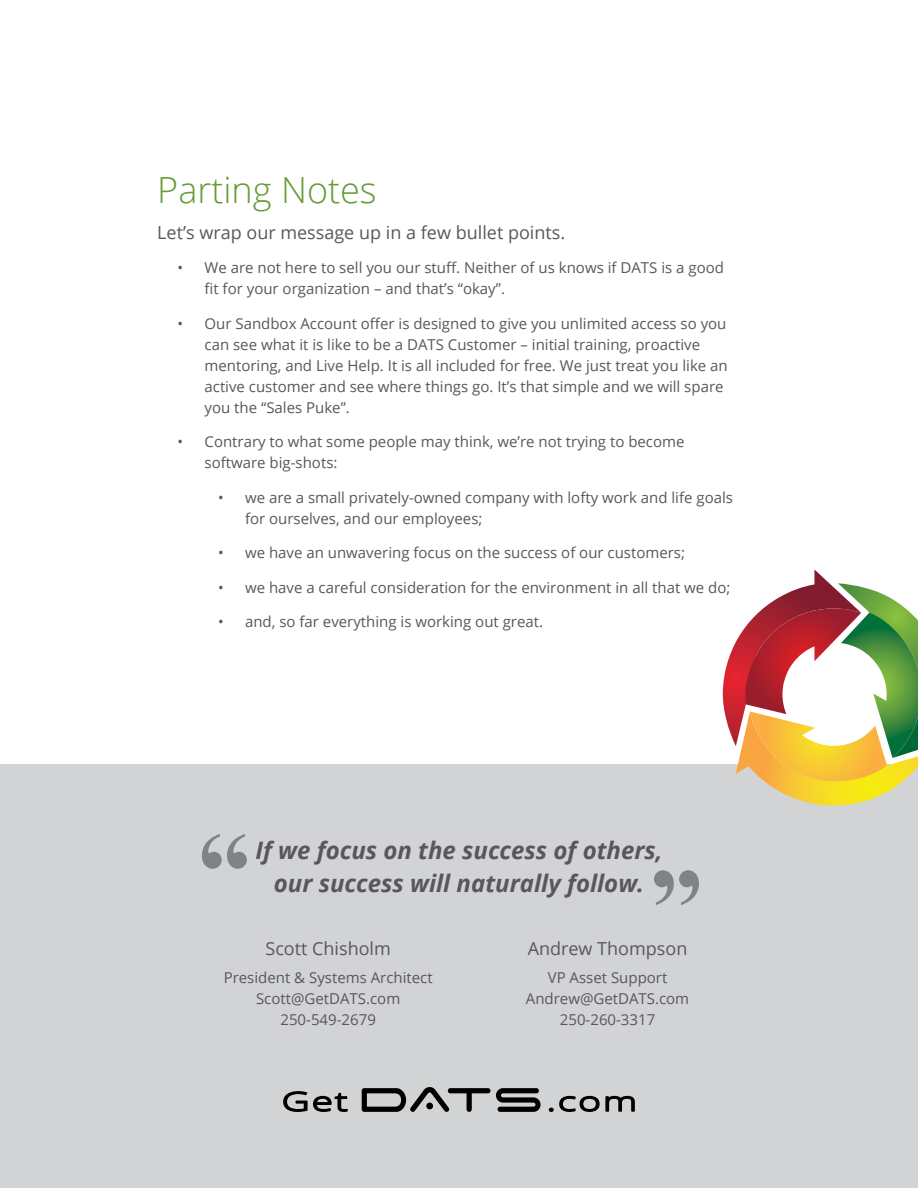
<style>
.page{position:relative;width:918px;height:1188px;background:#fff}
.page>*{position:absolute;margin:0;border:0;box-sizing:border-box;transform-origin:0 0}
.t1{font:300 36px "Open Sans";color:#659c36}
.t2{font:italic 700 24px/33px "Open Sans";color:#58585b;text-align:center}
.t3{font:18px "Open Sans";color:#58585b}
.t4{font:15px/21px "Open Sans";color:#58585b}
</style>
<div class="page">
<div style="left:0;top:764px;width:918px;height:424px;background:#d1d3d4"></div>
<svg style="left:202px;top:834px;width:45px;height:35px"></svg>
<svg style="left:654px;top:870px;width:45px;height:35px"></svg>
<svg style="left:723px;top:570px;width:195px;height:236px"></svg>
<svg style="left:362px;top:1087px;width:179px;height:25px"></svg>
<svg style="left:283px;top:1091px;width:65px;height:21px"></svg>
<svg style="left:549px;top:1096px;width:86px;height:16px"></svg>
<h1 class="t1" style="left:157px;top:166px;width:221px">Parting Notes</h1>
<p class="t3" style="left:157px;top:220px;width:409px">Let’s wrap our message up in a few bullet points.</p>
<p class="t4" style="left:205px;top:257px;width:521px;text-indent:-27px">• We are not here to sell you our stuff. Neither of us knows if DATS is a good fit for your organization – and that’s “okay”.</p>
<p class="t4" style="left:205px;top:312px;width:525px;text-indent:-27px">• Our Sandbox Account offer is designed to give you unlimited access so you can see what it is like to be a DATS Customer – initial training, proactive mentoring, and Live Help. It is all included for free. We just treat you like an active customer and see where things go. It’s that simple and we will spare you the “Sales Puke”.</p>
<p class="t4" style="left:205px;top:431px;width:481px;text-indent:-27px">• Contrary to what some people may think, we’re not trying to become software big-shots:</p>
<p class="t4" style="left:245px;top:486px;width:489px;text-indent:-27px">• we are a small privately-owned company with lofty work and life goals for ourselves, and our employees;</p>
<p class="t4" style="left:218px;top:542px;width:469px">• we have an unwavering focus on the success of our customers;</p>
<p class="t4" style="left:218px;top:576px;width:514px">• we have a careful consideration for the environment in all that we do;</p>
<p class="t4" style="left:218px;top:611px;width:327px">• and, so far everything is working out great.</p>
<h2 class="t2" style="left:255px;top:833px;width:409px">If we focus on the success of others, our success will naturally follow.</h2>
<p class="t3" style="left:265px;top:936px;width:127px">Scott Chisholm</p>
<p class="t4" style="left:224px;top:966px;width:210px;text-align:center">President &amp; Systems Architect<br>Scott@GetDATS.com<br>250-549-2679</p>
<p class="t3" style="left:528px;top:936px;width:161px">Andrew Thompson</p>
<p class="t4" style="left:526px;top:966px;width:165px;text-align:center">VP Asset Support<br>Andrew@GetDATS.com<br>250-260-3317</p>
</div>
